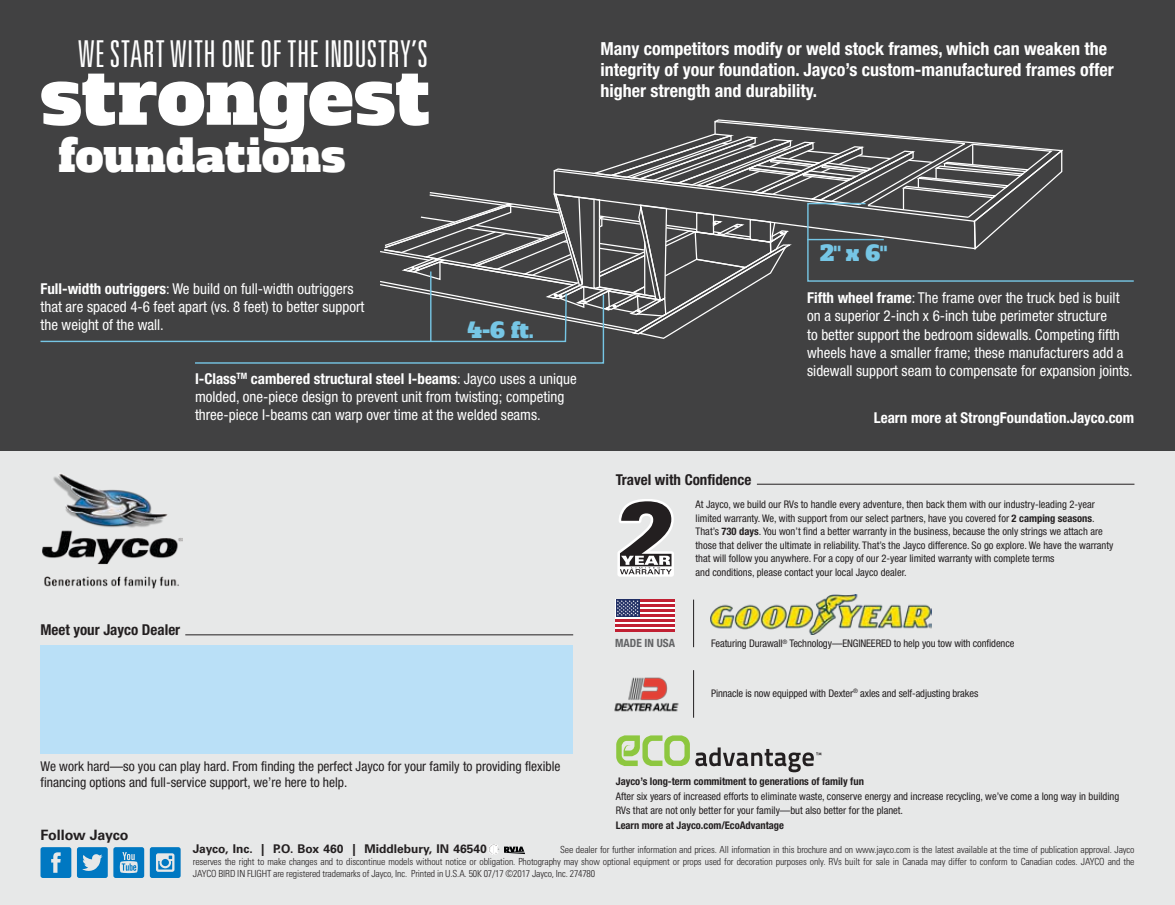
<style>
.page{position:relative;width:1175px;height:905px;background:#fff}
.page>*{position:absolute;margin:0;border:0;box-sizing:border-box;transform-origin:0 0}
.t1{font:75.9px "Alfa Slab One";letter-spacing:.01em;color:#fff}
.t2{font:44.4px "Alfa Slab One";letter-spacing:.015em;color:#fff}
.t3{font:300 ultra-condensed 37.05px "Univers";letter-spacing:.005em;color:#fff}
.t4{font:21.15px "Alfa Slab One";color:#76c6e5}
.t5{font:700 condensed 18px/21px "Helvetica Neue";color:#fff}
.t6{font:condensed 15px/18px "Helvetica Neue";color:#fff}
.t7{font:700 condensed 15px "Helvetica Neue";color:#231f20}
.t8{font:700 condensed 15px "Helvetica Neue";color:#fff}
.t9{font:700 14.25px "Univers";letter-spacing:-.02em;color:#231f20}
.t10{font:condensed 13.5px/16.5px "Helvetica Neue";color:#231f20}
.t11{font:700 12px "Univers";color:#231f20}
.t12{font:700 condensed 11.25px "Helvetica Neue";color:#636466}
.t13{font:condensed 10.5px/13.5px "Helvetica Neue";color:#231f20}
.t14{font:700 condensed 10.5px "Helvetica Neue";color:#231f20}
.t15{font:300 condensed 9.75px/12px "Univers";letter-spacing:-.015em;color:#231f20;text-align:justify}
.s1{font-weight:700}
.s2{font-family:"Univers";font-weight:700;font-stretch:condensed}
</style>
<div class="page">
<div style="left:0;top:450px;width:1174px;height:454px;background:#e7e8e8"></div>
<img style="left:42px;top:474px;width:140px;height:114px">
<svg style="left:488px;top:844px;width:37px;height:10px"></svg>
<svg style="left:150px;top:847px;width:31px;height:31px"></svg>
<svg style="left:41px;top:847px;width:30px;height:30px"></svg>
<svg style="left:77px;top:847px;width:67px;height:31px"></svg>
<div style="left:40px;top:645px;width:533px;height:108px;background:#bae0f7"></div>
<hr style="left:185px;top:634px;width:388px;height:1px;background:#231f20">
<svg style="left:617px;top:499px;width:57px;height:77px"></svg>
<hr style="left:757px;top:484px;width:377px;height:1px;background:#231f20">
<svg style="left:616px;top:735px;width:205px;height:37px"></svg>
<img style="left:710px;top:594px;width:222px;height:40px">
<hr style="left:693px;top:599px;width:1px;height:48px;background:#231f20">
<hr style="left:693px;top:670px;width:1px;height:47px;background:#231f20">
<div style="left:0;top:0;width:1174px;height:450px;background:#414142"></div>
<svg style="left:40px;top:119px;width:1094px;height:245px"></svg>
<img style="left:614px;top:677px;width:65px;height:35px">
<svg style="left:616px;top:602px;width:59px;height:27px"></svg>
<hr style="left:639px;top:599px;width:36px;height:3px;background:#c12033">
<hr style="left:639px;top:604px;width:36px;height:3px;background:#c12033">
<hr style="left:639px;top:609px;width:36px;height:2px;background:#c12033">
<hr style="left:639px;top:614px;width:36px;height:2px;background:#c12033">
<hr style="left:616px;top:619px;width:59px;height:2px;background:#c12033">
<hr style="left:616px;top:624px;width:59px;height:2px;background:#c12033">
<hr style="left:616px;top:629px;width:59px;height:3px;background:#c12033">
<svg style="left:616px;top:599px;width:23px;height:17px"></svg>
<svg style="left:617px;top:600px;width:21px;height:15px"></svg>
<h3 class="t3" style="left:78px;top:35px;width:351px">WE START WITH ONE OF THE INDUSTRY’S</h3>
<h1 class="t1" style="left:41px;top:46px;width:390px">strongest</h1>
<h2 class="t2" style="left:58px;top:126px;width:288px">foundations</h2>
<h3 class="t5" style="left:600px;top:38px;width:515px">Many competitors modify or weld stock frames, which can weaken the integrity of your foundation. Jayco’s custom-manufactured frames offer higher strength and durability.</h3>
<h3 class="t6" style="left:40px;top:279px;width:325px"><span class="s1">Full-width outriggers</span>: We build on full-width outriggers that are spaced 4-6 feet apart (vs. 8 feet) to better support the weight of the wall.</h3>
<h3 class="t4" style="left:467px;top:316px;width:68px">4-6 ft.</h3>
<h3 class="t6" style="left:195px;top:370px;width:383px"><span class="s1">I-Class</span><sup>TM</sup> <span class="s1">cambered structural steel I-beams</span>: Jayco uses a unique molded, one-piece design to prevent unit from twisting; competing three-piece I-beams can warp over time at the welded seams.</h3>
<h3 class="t7" style="left:40px;top:620px;width:141px">Meet your Jayco Dealer</h3>
<h3 class="t4" style="left:820px;top:239px;width:68px">2<span class="s2">"</span> x 6<span class="s2">"</span></h3>
<p class="t6" style="left:807px;top:289px;width:327px"><span class="s1">Fifth wheel frame</span>: The frame over the truck bed is built on a superior 2-inch x 6-inch tube perimeter structure<br>to better support the bedroom sidewalls. Competing fifth wheels have a smaller frame; these manufacturers add a sidewall support seam to compensate for expansion joints.</p>
<h3 class="t7" style="left:616px;top:470px;width:137px">Travel with Confidence</h3>
<h3 class="t8" style="left:873px;top:409px;width:262px">Learn more at StrongFoundation.Jayco.com</h3>
<p class="t13" style="left:695px;top:498px;width:419px">At Jayco, we build our RVs to handle every adventure, then back them with our industry-leading 2-year limited warranty. We, with support from our select partners, have you covered for <span class="s1">2 camping seasons</span>.<br>That’s <span class="s1">730 days</span>. You won’t find a better warranty in the business, because the only strings we attach are those that deliver the ultimate in reliability. That’s the Jayco difference. So go explore. We have the warranty that will follow you anywhere. For a copy of our 2-year limited warranty with complete terms<br>and conditions, please contact your local Jayco dealer.</p>
<p class="t12" style="left:615px;top:636px;width:61px">MADE IN USA</p>
<p class="t13" style="left:711px;top:636px;width:305px">Featuring Durawall<sup>®</sup> Technology—ENGINEERED to help you tow with confidence</p>
<p class="t13" style="left:711px;top:686px;width:269px">Pinnacle is now equipped with Dexter<sup>®</sup> axles and self-adjusting brakes</p>
<p class="t10" style="left:40px;top:757px;width:521px">We work hard—so you can play hard. From finding the perfect Jayco for your family to providing flexible financing options and full-service support, we’re here to help.</p>
<p class="t14" style="left:616px;top:775px;width:249px">Jayco’s long-term commitment to generations of family fun</p>
<p class="t13" style="left:616px;top:789px;width:505px">After six years of increased efforts to eliminate waste, conserve energy and increase recycling, we’ve come a long way in building<br>RVs that are not only better for your family—but also better for the planet.</p>
<p class="t14" style="left:616px;top:818px;width:170px">Learn more at Jayco.com/EcoAdvantage</p>
<h3 class="t9" style="left:41px;top:826px;width:90px">Follow Jayco</h3>
<p class="t11" style="left:193px;top:842px;width:295px">Jayco, Inc. | P.O. Box 460 | Middlebury, IN 46540</p>
<p class="t15" style="left:193px;top:843px;width:943px;text-indent:367px">See dealer for further information and prices. All information in this brochure and on www.jayco.com is the latest available at the time of publication approval. Jayco reserves the right to make changes and to discontinue models without notice or obligation. Photography may show optional equipment or props used for decoration purposes only. RVs built for sale in Canada may differ to conform to Canadian codes. JAYCO and the JAYCO BIRD IN FLIGHT are registered trademarks of Jayco, Inc. Printed in U.S.A. 50K 07/17 ©2017 Jayco, Inc. 274780</p>
</div>
